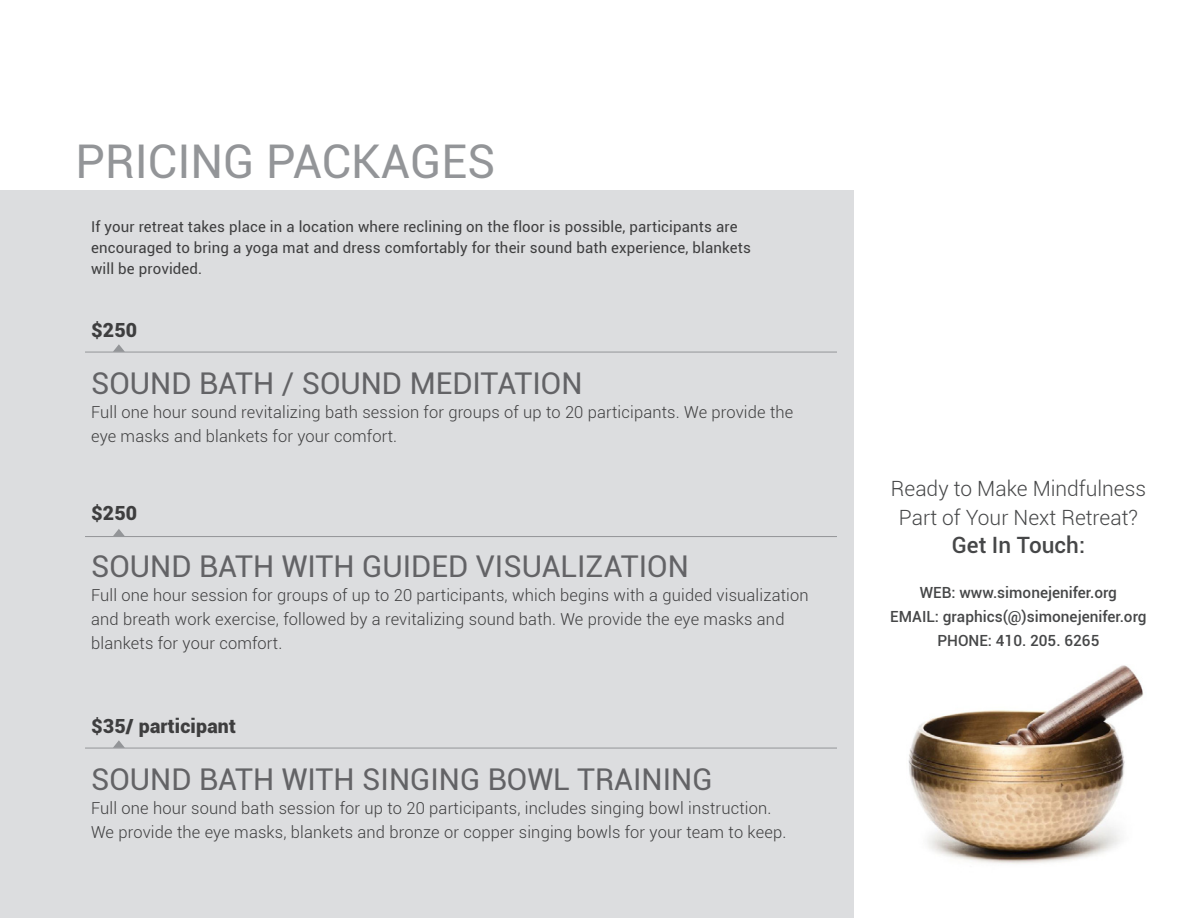
<style>
.page{position:relative;width:1188px;height:918px;background:#fff}
.page>*{position:absolute;margin:0;border:0;box-sizing:border-box;transform-origin:0 0}
.Headline{font:46.5px "Roboto";color:#939598}
.Body__grey{font:30px "Roboto";color:#636366}
.t1{font:500 22.5px "Roboto";color:#464748}
.t2{font:300 21px/28.5px "Roboto";color:#464748;text-align:center}
.Body__grey-2{font:900 19.5px "Roboto";letter-spacing:.01em;color:#3e3e3f}
.Body__grey-3{font:300 16.5px/24px "Roboto";letter-spacing:.01em;color:#3e3e3f}
.t3{font:500 15.3px "Roboto";color:#464748}
.Body__grey-4{font:15px/21px "Roboto";letter-spacing:.01em;color:#3e3e3f}
</style>
<div class="page">
<div style="left:0;top:190px;width:854px;height:728px;background:#dcdddf"></div>
<hr style="left:85px;top:748px;width:752px;height:1px;background:#939598">
<svg style="left:113px;top:740px;width:12px;height:8px"></svg>
<hr style="left:85px;top:536px;width:752px;height:1px;background:#939598">
<svg style="left:113px;top:529px;width:12px;height:7px"></svg>
<hr style="left:85px;top:352px;width:752px;height:1px;background:#939598">
<svg style="left:113px;top:344px;width:12px;height:8px"></svg>
<img style="left:908px;top:665px;width:236px;height:199px">
<p class="Headline" style="left:76px;top:129px;width:421px">PRICING PACKAGES</p>
<p class="Body__grey-4" style="left:91px;top:215px;width:661px">If your retreat takes place in a location where reclining on the floor is possible, participants are encouraged to bring a yoga mat and dress comfortably for their sound bath experience, blankets will be provided.</p>
<p class="Body__grey-2" style="left:91px;top:316px;width:48px">$250</p>
<p class="Body__grey" style="left:91px;top:362px;width:493px">SOUND BATH / SOUND MEDITATION</p>
<p class="Body__grey-3" style="left:91px;top:399px;width:704px">Full one hour sound revitalizing bath session for groups of up to 20 participants. We provide the eye masks and blankets for your comfort.</p>
<p class="Body__grey-2" style="left:91px;top:499px;width:48px">$250</p>
<p class="Body__grey" style="left:91px;top:545px;width:599px">SOUND BATH WITH GUIDED VISUALIZATION</p>
<p class="Body__grey-3" style="left:91px;top:582px;width:719px">Full one hour session for groups of up to 20 participants, which begins with a guided visualization and breath work exercise, followed by a revitalizing sound bath. We provide the eye masks and blankets for your comfort.</p>
<p class="Body__grey-2" style="left:91px;top:712px;width:146px">$35/ participant</p>
<p class="Body__grey" style="left:91px;top:758px;width:623px">SOUND BATH WITH SINGING BOWL TRAINING</p>
<p class="Body__grey-3" style="left:91px;top:795px;width:697px">Full one hour sound bath session for up to 20 participants, includes singing bowl instruction.<br>We provide the eye masks, blankets and bronze or copper singing bowls for your team to keep.</p>
<p class="t2" style="left:891px;top:474px;width:257px">Ready to Make Mindfulness<br>Part of Your Next Retreat?</p>
<p class="t1" style="left:952px;top:529px;width:135px">Get In Touch:</p>
<p class="t3" style="left:920px;top:582px;width:199px">WEB: www.simonejenifer.org</p>
<p class="t3" style="left:890px;top:606px;width:258px">EMAIL: graphics(@)simonejenifer.org</p>
<p class="t3" style="left:937px;top:630px;width:164px">PHONE: 410. 205. 6265</p>
</div>
